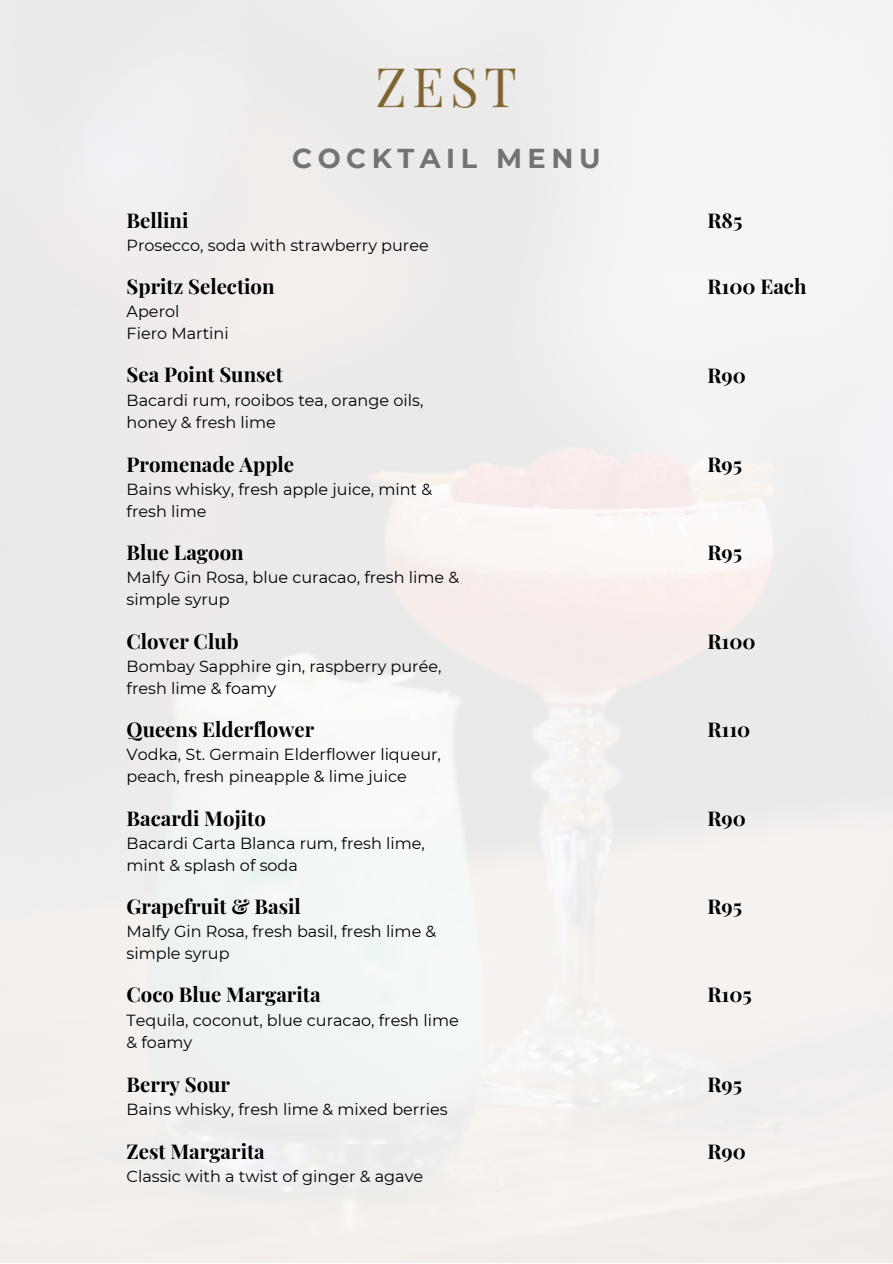
<style>
.page{position:relative;width:893px;height:1264px;background:#fff}
.page>*{position:absolute;margin:0;border:0;box-sizing:border-box;transform-origin:0 0}
.t1{font:700 27.3px "Montserrat";letter-spacing:.205em;color:#737373}
.t2{font:700 20.4px "Playfair Display";color:#000}
.t3{font:16.05px/22px "Montserrat";color:#000}
</style>
<div class="page">
<img style="left:0;top:0;width:892px;height:1262px">
<img style="left:368px;top:69px;width:156px;height:38px">
<p class="t2" style="left:126px;top:206px;width:63px">Bellini</p>
<h1 class="t1" style="left:292px;top:141px;width:310px">COCKTAIL MENU</h1>
<p class="t3" style="left:126px;top:234px;width:304px">Prosecco, soda with strawberry puree</p>
<p class="t2" style="left:126px;top:272px;width:149px">Spritz Selection</p>
<p class="t3" style="left:126px;top:300px;width:104px">Aperol<br>Fiero Martini</p>
<p class="t2" style="left:707px;top:206px;width:36px">R85</p>
<p class="t2" style="left:707px;top:272px;width:100px">R100 Each</p>
<p class="t2" style="left:126px;top:360px;width:158px">Sea Point Sunset</p>
<p class="t2" style="left:707px;top:360px;width:40px">R90</p>
<p class="t3" style="left:126px;top:389px;width:298px">Bacardi rum, rooibos tea, orange oils, honey &amp; fresh lime</p>
<p class="t2" style="left:126px;top:449px;width:169px">Promenade Apple</p>
<p class="t3" style="left:126px;top:478px;width:307px">Bains whisky, fresh apple juice, mint &amp; fresh lime</p>
<p class="t2" style="left:126px;top:538px;width:119px">Blue Lagoon</p>
<p class="t3" style="left:126px;top:566px;width:334px">Malfy Gin Rosa, blue curacao, fresh lime &amp; simple syrup</p>
<p class="t2" style="left:707px;top:449px;width:36px">R95</p>
<p class="t2" style="left:707px;top:538px;width:36px">R95</p>
<p class="t2" style="left:126px;top:626px;width:113px">Clover Club</p>
<p class="t2" style="left:707px;top:626px;width:50px">R100</p>
<p class="t3" style="left:126px;top:655px;width:316px">Bombay Sapphire gin, raspberry purée, fresh lime &amp; foamy</p>
<p class="t2" style="left:126px;top:715px;width:189px">Queens Elderflower</p>
<p class="t2" style="left:707px;top:715px;width:44px">R110</p>
<p class="t3" style="left:126px;top:743px;width:316px">Vodka, St. Germain Elderflower liqueur, peach, fresh pineapple &amp; lime juice</p>
<p class="t2" style="left:126px;top:803px;width:141px">Bacardi Mojito</p>
<p class="t2" style="left:707px;top:803px;width:40px">R90</p>
<p class="t3" style="left:126px;top:832px;width:300px">Bacardi Carta Blanca rum, fresh lime, mint &amp; splash of soda</p>
<p class="t2" style="left:126px;top:891px;width:176px">Grapefruit &amp; Basil</p>
<p class="t2" style="left:707px;top:891px;width:36px">R95</p>
<p class="t3" style="left:126px;top:920px;width:311px">Malfy Gin Rosa, fresh basil, fresh lime &amp; simple syrup</p>
<p class="t2" style="left:126px;top:980px;width:195px">Coco Blue Margarita</p>
<p class="t2" style="left:707px;top:980px;width:46px">R105</p>
<p class="t3" style="left:126px;top:1008px;width:333px">Tequila, coconut, blue curacao, fresh lime &amp; foamy</p>
<p class="t2" style="left:126px;top:1069px;width:105px">Berry Sour</p>
<p class="t2" style="left:707px;top:1069px;width:36px">R95</p>
<p class="t3" style="left:126px;top:1097px;width:322px">Bains whisky, fresh lime &amp; mixed berries</p>
<p class="t2" style="left:126px;top:1136px;width:140px">Zest Margarita</p>
<p class="t2" style="left:707px;top:1136px;width:40px">R90</p>
<p class="t3" style="left:126px;top:1164px;width:298px">Classic with a twist of ginger &amp; agave</p>
</div>
